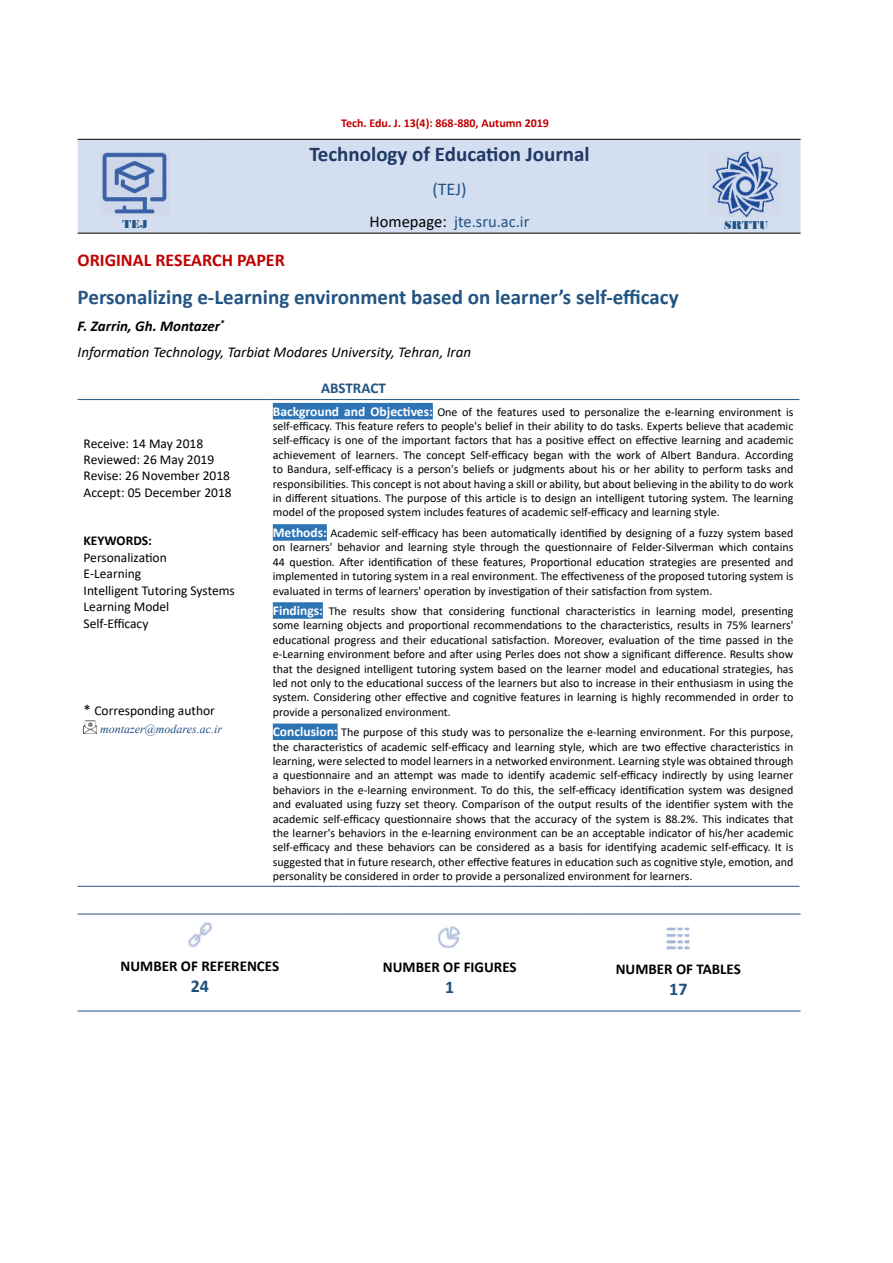
<style>
.page{position:relative;width:893px;height:1263px;background:#fff}
.page>*{position:absolute;margin:0;border:0;box-sizing:border-box;transform-origin:0 0}
.t1{font:700 21px "Calibri";color:#215483}
.t2{font:700 21px "Calibri";color:#1f3864}
.t3{font:700 18px "Calibri";color:#c00000}
.t4{font:18px "Calibri";color:#215483}
.t5{font:700 18px "Calibri";color:#1f4e79}
.t6{font:16.5px "Calibri";color:#215483}
.t7{font:16.5px "Calibri";color:#000}
.t8{font:italic 15px "Calibri";color:#000}
.t9{font:700 15px "Calibri";color:#000}
.t10{font:italic 700 15px "Calibri";color:#000}
.t11{font:700 15px "Calibri";color:#215483}
.t12{font:15px "Calibri";color:#000}
.t13{font:13.5px/16.5px "Calibri";color:#000}
.t14{font:700 13.5px "Calibri";color:#fff}
.t15{font:700 13.5px "Calibri";color:#000}
.t16{font:12px/14.4px "Calibri";color:#000;text-align:justify}
.t17{font:700 12px "Calibri";color:#c00000}
.t18{font:italic 12px "Times New Roman";color:#215483}
.t19{font:12px "Bodoni MT Black";color:#215483}
.t20{font:italic 700 8.7px "Calibri";color:#000}
</style>
<div class="page">
<div style="left:78px;top:140px;width:723px;height:93px;background:#d3def1"></div>
<hr style="left:694px;top:139px;width:107px;height:1px;background:#000">
<hr style="left:205px;top:139px;width:489px;height:1px;background:#000">
<hr style="left:78px;top:139px;width:127px;height:1px;background:#000">
<hr style="left:694px;top:233px;width:107px;height:1px;background:#000">
<hr style="left:205px;top:233px;width:489px;height:1px;background:#000">
<hr style="left:78px;top:233px;width:127px;height:1px;background:#000">
<hr style="left:78px;top:399px;width:189px;height:1px;background:#215483">
<hr style="left:267px;top:399px;width:532px;height:1px;background:#215483">
<hr style="left:78px;top:886px;width:189px;height:1px;background:#215483">
<hr style="left:267px;top:886px;width:532px;height:1px;background:#215483">
<svg style="left:84px;top:720px;width:12px;height:13px"></svg>
<div style="left:273px;top:403px;width:160px;height:16px;background:#2e74b5"></div>
<div style="left:273px;top:524px;width:54px;height:17px;background:#2e74b5"></div>
<div style="left:273px;top:602px;width:50px;height:17px;background:#2e74b5"></div>
<div style="left:273px;top:723px;width:65px;height:17px;background:#2e74b5"></div>
<hr style="left:577px;top:914px;width:224px;height:1px;background:#215483">
<hr style="left:343px;top:914px;width:234px;height:1px;background:#215483">
<hr style="left:78px;top:914px;width:265px;height:1px;background:#215483">
<hr style="left:577px;top:1011px;width:224px;height:1px;background:#215483">
<hr style="left:343px;top:1011px;width:234px;height:1px;background:#215483">
<hr style="left:78px;top:1011px;width:265px;height:1px;background:#215483">
<img style="left:666px;top:927px;width:24px;height:23px">
<img style="left:438px;top:926px;width:22px;height:22px">
<img style="left:188px;top:922px;width:24px;height:26px">
<img style="left:101px;top:151px;width:69px;height:65px">
<img style="left:709px;top:149px;width:72px;height:71px">
<p class="t19" style="left:123px;top:217px;width:27px">TEJ</p>
<p class="t17" style="left:341px;top:115px;width:209px">Tech. Edu .J. 13 : )4( 868-880, Autumn 2019</p>
<h1 class="t2" style="left:309px;top:140px;width:282px">Technology of Education Journal</h1>
<h2 class="t4" style="left:432px;top:177px;width:36px">(TEJ(</h2>
<h3 class="t6" style="left:454px;top:210px;width:77px">jte.sru.ac i r.</h3>
<h3 class="t7" style="left:370px;top:210px;width:79px">Homepage:</h3>
<h2 class="t3" style="left:78px;top:247px;width:209px">ORIGINAL RESEARCH PAPER</h2>
<h1 class="t1" style="left:78px;top:282px;width:602px">Personalizing -e Learning environment based on learner s’ self-efficacy</h1>
<p class="t20" style="left:220px;top:317px;width:6px">*</p>
<p class="t10" style="left:78px;top:315px;width:144px">.F Zarrin, Gh. Montazer</p>
<p class="t8" style="left:78px;top:342px;width:395px">Information Technology, Tarbiat Modares University, Tehran, Iran</p>
<p class="t11" style="left:321px;top:378px;width:66px">ABSTRACT</p>
<p class="t19" style="left:724px;top:218px;width:46px">SRTTU</p>
<p class="t13" style="left:84px;top:435px;width:150px">Receive: 14 May 2018<br>Reviewed: 26 May 2019<br>Revise: 26 November 2018<br>Accept: 05 December 2018</p>
<p class="t15" style="left:84px;top:531px;width:70px">KEYWORDS:</p>
<p class="t13" style="left:84px;top:549px;width:153px">Personalization<br>-E Learning<br>Intelligent Tutoring Systems<br>Learning Model<br>Self-Efficacy</p>
<p class="t12" style="left:84px;top:700px;width:9px">*</p>
<p class="t13" style="left:94px;top:702px;width:122px">Corresponding author</p>
<p class="t18" style="left:100px;top:721px;width:123px">montazer@modares.ac i r.</p>
<p class="t14" style="left:273px;top:402px;width:162px">Background and Objectives:</p>
<p class="t16" style="left:273px;top:419px;width:522px">self-efficacy. This feature refers to people s' belief in their ability to do tasks. Experts believe that academic self-efficacy is one of the important factors that has a positive effect on effective learning and academic achievement of learners. The concept Self-efficacy began with the work of Albert Bandura. According to Bandura, self-efficacy is a person s' beliefs or judgments about his or her ability to perform tasks and responsibilities. This concept is not about having a skill or ability, but about believing in the ability to do work in different situations. The purpose of this article is to design an intelligent tutoring system. The learning model of the proposed system includes features of academic self-efficacy and learning style.</p>
<p class="t16" style="left:330px;top:525px;width:464px">Academic self-efficacy has been automatically identified by designing of a fuzzy system based</p>
<p class="t16" style="left:437px;top:404px;width:358px">One of the features used to personalize the -e learning environment is</p>
<p class="t14" style="left:273px;top:523px;width:56px">Methods:</p>
<p class="t16" style="left:273px;top:540px;width:522px">on learners' behavior and learning style through the questionnaire of Felder-Silverman which contains 44 question. After identification of these features, Proportional education strategies are presented and implemented in tutoring system in a real environment. The effectiveness of the proposed tutoring system is evaluated in terms of learners' operation by investigation of their satisfaction from system.</p>
<p class="t16" style="left:742px;top:603px;width:53px">presenting</p>
<p class="t14" style="left:273px;top:601px;width:52px">Findings:</p>
<p class="t16" style="left:273px;top:618px;width:522px">some learning objects and proportional recommendations to the characteristics, results in 75% learners' educational progress and their educational satisfaction. Moreover, evaluation of the time passed in the -e Learning environment before and after using Perles does not show a significant difference. Results show that the designed intelligent tutoring system based on the learner model and educational strategies, has led not only to the educational success of the learners but also to increase in their enthusiasm in using the system. Considering other effective and cognitive features in learning is highly recommended in order to provide a personalized environment.</p>
<p class="t16" style="left:341px;top:725px;width:454px">The purpose of this study was to personalize the -e learning environment. For this purpose,</p>
<p class="t16" style="left:511px;top:603px;width:51px">functional</p>
<p class="t16" style="left:329px;top:603px;width:20px">The</p>
<p class="t16" style="left:353px;top:603px;width:34px">results</p>
<p class="t16" style="left:391px;top:603px;width:27px">show</p>
<p class="t16" style="left:423px;top:603px;width:21px">that</p>
<p class="t16" style="left:566px;top:603px;width:71px">characteristics</p>
<p class="t16" style="left:656px;top:603px;width:41px">learning</p>
<p class="t16" style="left:702px;top:603px;width:35px">model,</p>
<p class="t16" style="left:449px;top:603px;width:58px">considering</p>
<p class="t16" style="left:641px;top:603px;width:11px">in</p>
<p class="t14" style="left:273px;top:722px;width:66px">Conclusion:</p>
<p class="t16" style="left:273px;top:739px;width:522px">the characteristics of academic self-efficacy and learning style, which are two effective characteristics in learning, were selected to model learners in a networked environment. Learning style was obtained through a questionnaire and an attempt was made to identify academic self-efficacy indirectly by using learner behaviors in the -e learning environment. To do this, the self-efficacy identification system was designed and evaluated using fuzzy set theory. Comparison of the output results of the identifier system with the academic self-efficacy questionnaire shows that the accuracy of the system is 88.2%. This indicates that the learner s' behaviors in the -e learning environment can be an acceptable indicator of his/her academic self-efficacy and these behaviors can be considered as a basis for identifying academic self-efficacy isIt. suggested that in future research, other effective features in education such as cognitive style, emotion, and personality be considered in order to provide a personalized environment for learners.</p>
<p class="t9" style="left:121px;top:955px;width:160px">NUMBER OF REFERENCES</p>
<h2 class="t5" style="left:191px;top:974px;width:20px">24</h2>
<p class="t9" style="left:383px;top:956px;width:135px">NUMBER OF FIGURES</p>
<h2 class="t5" style="left:445px;top:974px;width:11px">1</h2>
<p class="t9" style="left:616px;top:958px;width:127px">NUMBER OF TABLES</p>
<h2 class="t5" style="left:669px;top:977px;width:20px">17</h2>
</div>
